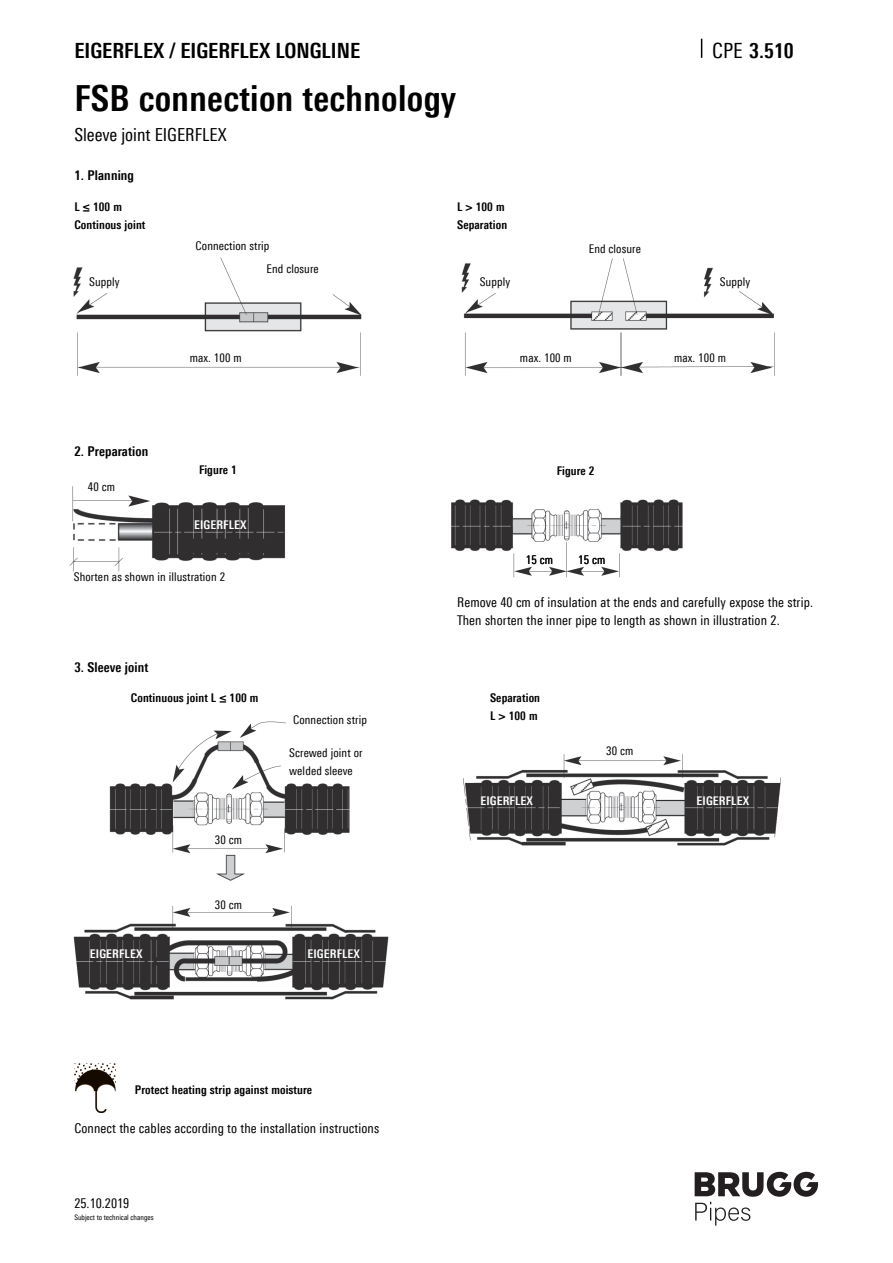
<style>
.page{position:relative;width:893px;height:1263px;background:#fff}
.page>*{position:absolute;margin:0;border:0;box-sizing:border-box;transform-origin:0 0}
.t1{font:700 36px "Linotype Univers 620 Cn";letter-spacing:.01em;color:#020000}
.t2{font:700 21px "Linotype Univers 620 Cn";color:#020000}
.t3{font:18px "Linotype Univers 420 Cn";color:#020000}
.t4{font:13.5px/18px "Linotype Univers 420 Cn";letter-spacing:.01em;color:#020000}
.t5{font:700 13.5px "Linotype Univers 620 Cn";letter-spacing:.01em;color:#020000}
.t6{font:12px/23.2px "Linotype Univers 420 Cn";letter-spacing:.01em;color:#020000}
.t7{font:700 12px/18px "Linotype Univers 620 Cn";letter-spacing:.01em;color:#020000}
.t8{font:700 12px "Linotype Univers 620 Cn";letter-spacing:.01em;color:#fff}
.t9{font:7.5px "Linotype Univers 420 Cn";color:#020000}
.s1{font-family:"Linotype Univers 420 Cn";font-weight:400}
</style>
<div class="page">
<svg style="left:701px;top:39px;width:1px;height:19px"></svg>
<svg style="left:695px;top:1172px;width:123px;height:53px"></svg>
<img style="left:451px;top:499px;width:232px;height:79px">
<img style="left:69px;top:486px;width:216px;height:86px">
<img style="left:73px;top:721px;width:708px;height:279px">
<img style="left:73px;top:257px;width:702px;height:119px">
<img style="left:74px;top:1064px;width:42px;height:48px">
<h2 class="t2" style="left:74px;top:38px;width:287px">EIGERFLEX / EIGERFLEX LONGLINE</h2>
<h2 class="t2" style="left:712px;top:38px;width:83px"><span class="s1">CPE</span> 3.510</h2>
<h1 class="t1" style="left:74px;top:77px;width:383px">FSB connection technology</h1>
<h3 class="t3" style="left:74px;top:124px;width:154px">Sleeve joint EIGERFLEX</h3>
<p class="t5" style="left:74px;top:167px;width:61px">1. Planning</p>
<p class="t7" style="left:74px;top:198px;width:73px">L ≤ 100 m<br>Continous joint</p>
<p class="t7" style="left:457px;top:198px;width:52px">L &gt; 100 m<br>Separation</p>
<p class="t6" style="left:267px;top:234px;width:54px;text-indent:-71px">Connection strip<br>End closure</p>
<p class="t6" style="left:589px;top:237px;width:54px">End closure</p>
<p class="t6" style="left:89px;top:270px;width:32px">Supply</p>
<p class="t6" style="left:480px;top:270px;width:32px">Supply</p>
<p class="t6" style="left:720px;top:270px;width:32px">Supply</p>
<p class="t5" style="left:74px;top:443px;width:75px">2. Preparation</p>
<p class="t6" style="left:88px;top:475px;width:29px">40 cm</p>
<p class="t6" style="left:190px;top:346px;width:53px">max. 100 m</p>
<p class="t6" style="left:520px;top:346px;width:53px">max. 100 m</p>
<p class="t6" style="left:674px;top:346px;width:53px">max. 100 m</p>
<p class="t7" style="left:199px;top:461px;width:39px">Figure 1</p>
<p class="t7" style="left:557px;top:461px;width:39px">Figure 2</p>
<p class="t8" style="left:194px;top:518px;width:54px">EIGERFLEX</p>
<p class="t6" style="left:526px;top:548px;width:29px">15 cm</p>
<p class="t6" style="left:578px;top:548px;width:29px">15 cm</p>
<p class="t6" style="left:74px;top:565px;width:153px">Shorten as shown in illustration 2</p>
<p class="t5" style="left:74px;top:659px;width:76px">3. Sleeve joint</p>
<p class="t4" style="left:457px;top:593px;width:357px">Remove 40 cm of insulation at the ends and carefully expose the strip.<br>Then shorten the inner pipe to length as shown in illustration 2.</p>
<p class="t7" style="left:131px;top:688px;width:129px">Continuous joint L ≤ 100 m</p>
<p class="t7" style="left:490px;top:688px;width:52px">Separation</p>
<p class="t6" style="left:293px;top:708px;width:75px">Connection strip</p>
<p class="t7" style="left:490px;top:706px;width:49px">L &gt; 100 m</p>
<p class="t6" style="left:289px;top:744px;width:75px;line-height:18px">Screwed joint or welded sleeve</p>
<p class="t6" style="left:606px;top:739px;width:29px">30 cm</p>
<p class="t6" style="left:215px;top:828px;width:29px">30 cm</p>
<p class="t6" style="left:215px;top:892px;width:29px">30 cm</p>
<p class="t8" style="left:90px;top:946px;width:54px">EIGERFLEX</p>
<p class="t8" style="left:308px;top:946px;width:54px">EIGERFLEX</p>
<p class="t7" style="left:135px;top:1080px;width:179px">Protect heating strip against moisture</p>
<p class="t4" style="left:74px;top:1119px;width:306px">Connect the cables according to the installation instructions</p>
<p class="t4" style="left:74px;top:1194px;width:56px">25.10.2019</p>
<p class="t9" style="left:74px;top:1213px;width:81px">Subject to technical changes</p>
<p class="t8" style="left:480px;top:793px;width:54px">EIGERFLEX</p>
<p class="t8" style="left:697px;top:793px;width:54px">EIGERFLEX</p>
</div>
